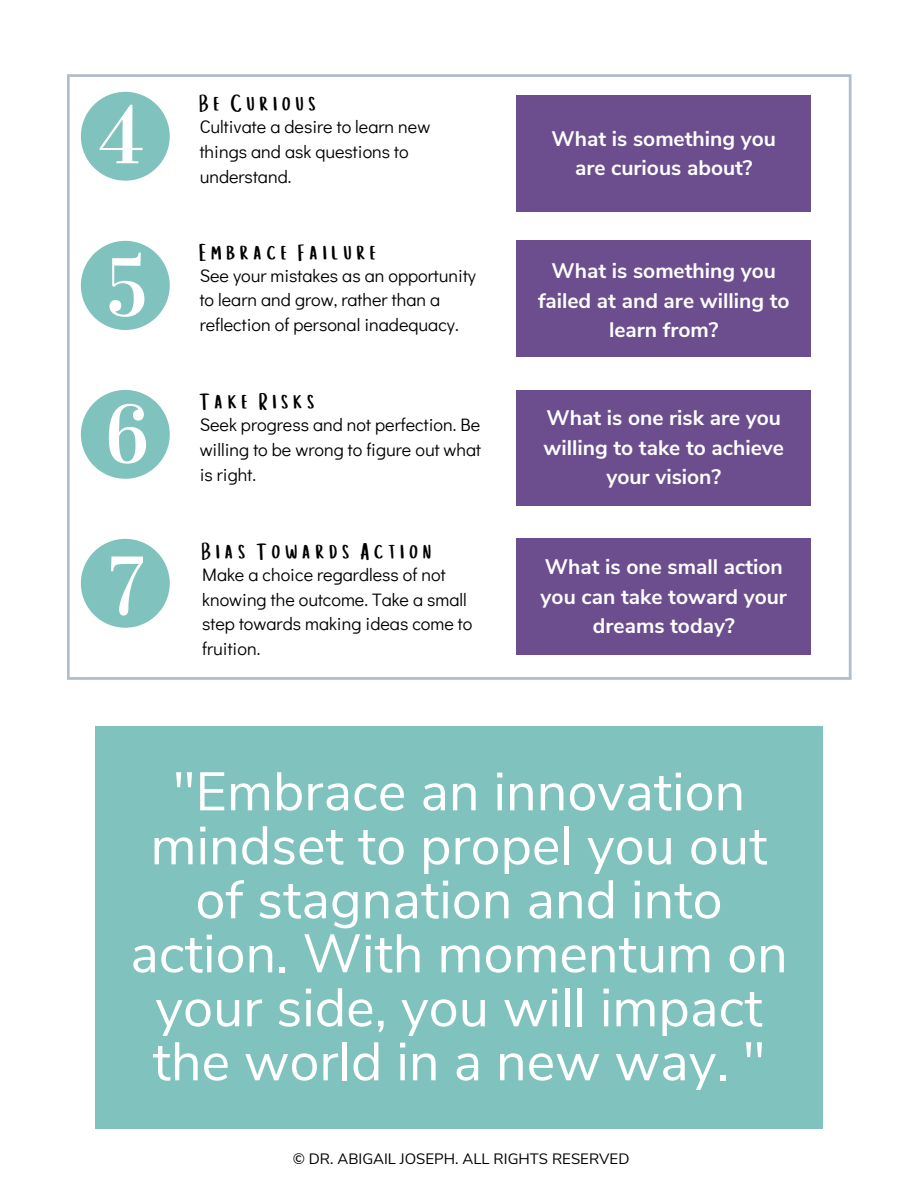
<style>
.page{position:relative;width:918px;height:1188px;background:#fff}
.page>*{position:absolute;margin:0;border:0;box-sizing:border-box;transform-origin:0 0}
.t1{font:54px/54px "Nunito Sans";color:#fff;text-align:center}
.t2{font:24px "Cup Cakes";color:#000}
.t3{font:700 21px/29.2px "Nunito Sans";color:#fff;text-align:center}
.t4{font:18px/24.8px "Didact Gothic";color:#000}
.t5{font:15px "Nunito Sans";color:#000}
</style>
<div class="page">
<div style="left:96px;top:727px;width:726px;height:401px;background:#80c2bd"></div>
<svg style="left:67px;top:74px;width:785px;height:606px"></svg>
<svg style="left:81px;top:92px;width:89px;height:89px"></svg>
<svg style="left:81px;top:241px;width:89px;height:89px"></svg>
<svg style="left:81px;top:390px;width:89px;height:89px"></svg>
<svg style="left:81px;top:539px;width:89px;height:89px"></svg>
<div style="left:516px;top:96px;width:295px;height:116px;background:#6c4e8e"></div>
<div style="left:516px;top:240px;width:295px;height:116px;background:#6c4e8e"></div>
<div style="left:516px;top:390px;width:295px;height:116px;background:#6c4e8e"></div>
<div style="left:516px;top:539px;width:295px;height:116px;background:#6c4e8e"></div>
<h2 class="t2" style="left:200px;top:88px;width:123px">Be Curious</h2>
<p class="t4" style="left:200px;top:114px;width:232px">Cultivate a desire to learn new things and ask questions to understand.</p>
<h2 class="t2" style="left:200px;top:237px;width:183px">Embrace Failure</h2>
<p class="t4" style="left:200px;top:262px;width:278px">See your mistakes as an opportunity to learn and grow, rather than a reflection of personal inadequacy.</p>
<p class="t3" style="left:552px;top:124px;width:226px">What is something you are curious about?</p>
<p class="t3" style="left:538px;top:257px;width:253px">What is something you failed at and are willing to learn from?</p>
<h2 class="t2" style="left:200px;top:386px;width:122px">Take Risks</h2>
<p class="t4" style="left:200px;top:412px;width:283px;text-align:justify">Seek progress and not perfection. Be willing to be wrong to figure out what is right.</p>
<p class="t3" style="left:543px;top:404px;width:242px">What is one risk are you willing to take to achieve your vision?</p>
<h2 class="t2" style="left:202px;top:536px;width:236px">Bias Towards Action</h2>
<p class="t4" style="left:202px;top:561px;width:272px">Make a choice regardless of not knowing the outcome. Take a small step towards making ideas come to fruition.</p>
<p class="t3" style="left:541px;top:553px;width:248px">What is one small action you can take toward your dreams today?</p>
<h1 class="t1" style="left:130px;top:766px;width:659px">"Embrace an innovation mindset to propel you out of stagnation and into action. With momentum on your side, you will impact the world in a new way. "</h1>
<p class="t5" style="left:293px;top:1149px;width:338px">© DR. ABIGAIL JOSEPH. ALL RIGHTS RESERVED</p>
</div>
